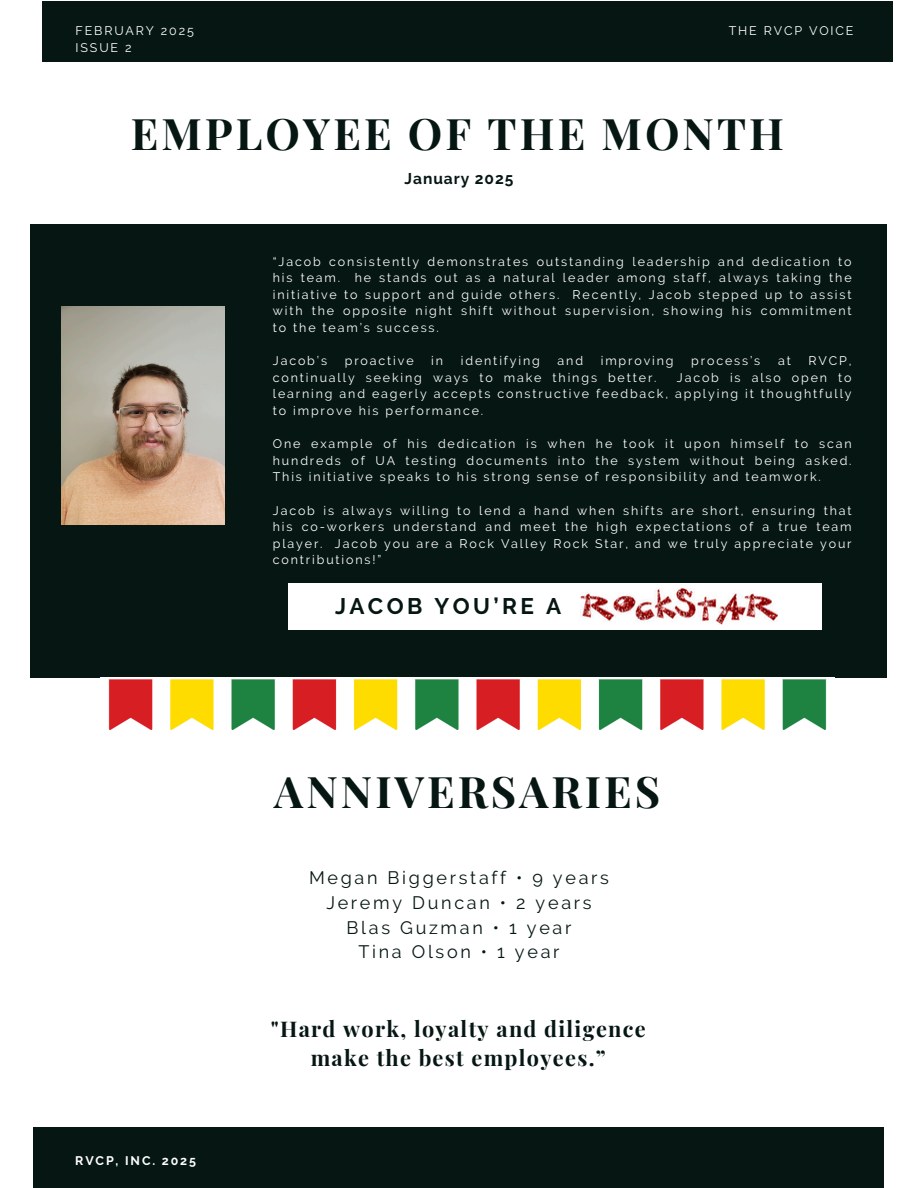
<style>
.page{position:relative;width:918px;height:1188px;background:#fff}
.page>*{position:absolute;margin:0;border:0;box-sizing:border-box;transform-origin:0 0}
.t1{font:700 43.65px "Playfair Display";letter-spacing:.07em;color:#051613}
.t2{font:700 22.5px "Raleway";letter-spacing:.15em;color:#051613}
.t3{font:700 21.6px/29.2px "Playfair Display";letter-spacing:.06em;color:#051613;text-align:center}
.t4{font:18px/24.8px "Raleway";letter-spacing:.15em;color:#051613;text-align:center}
.t5{font:700 15.6px "Raleway";letter-spacing:.06em;color:#051613}
.t6{font:12.45px/16.6px "Raleway";letter-spacing:.15em;color:#fff;text-align:justify}
.t7{font:700 12.45px "Raleway";letter-spacing:.15em;color:#fff}
</style>
<div class="page">
<div style="left:42px;top:1px;width:851px;height:60px;background:#051613"></div>
<div style="left:33px;top:1128px;width:851px;height:60px;background:#051613"></div>
<div style="left:30px;top:225px;width:857px;height:452px;background:#051613"></div>
<div style="left:288px;top:584px;width:534px;height:46px;background:#fff"></div>
<img style="left:580px;top:589px;width:197px;height:36px">
<img style="left:61px;top:307px;width:163px;height:217px">
<img style="left:108px;top:679px;width:719px;height:50px">
<p class="t6" style="left:76px;top:22px;width:120px">FEBRUARY 2025</p>
<p class="t6" style="left:76px;top:39px;width:58px">ISSUE 2</p>
<h1 class="t6" style="left:729px;top:22px;width:126px">THE RVCP VOICE</h1>
<h5 class="t1" style="left:131px;top:103px;width:655px">EMPLOYEE OF THE MONTH</h5>
<p class="t5" style="left:405px;top:169px;width:110px">January 2025</p>
<p class="t6" style="left:273px;top:253px;width:580px">“Jacob consistently demonstrates outstanding leadership and dedication to his team. he stands out as a natural leader among staff, always taking the initiative to support and guide others. Recently, Jacob stepped up to assist with the opposite night shift without supervision, showing his commitment to the team’s success.</p>
<p class="t6" style="left:273px;top:353px;width:56px">Jacob’s</p>
<p class="t6" style="left:345px;top:353px;width:70px">proactive</p>
<p class="t6" style="left:431px;top:353px;width:13px">in</p>
<p class="t6" style="left:461px;top:353px;width:81px">identifying</p>
<p class="t6" style="left:558px;top:353px;width:27px">and</p>
<p class="t6" style="left:601px;top:353px;width:74px">improving</p>
<p class="t6" style="left:691px;top:353px;width:71px">process’s</p>
<p class="t6" style="left:778px;top:353px;width:14px">at</p>
<p class="t6" style="left:809px;top:353px;width:45px">RVCP,</p>
<p class="t6" style="left:273px;top:369px;width:385px">continually seeking ways to make things better.</p>
<p class="t6" style="left:273px;top:369px;width:580px;text-indent:404px">Jacob is also open to learning and eagerly accepts constructive feedback, applying it thoughtfully to improve his performance.</p>
<h2 class="t6" style="left:273px;top:436px;width:580px">One example of his dedication is when he took it upon himself to scan hundreds of UA testing documents into the system without being asked.<br>This initiative speaks to his strong sense of responsibility and teamwork.</h2>
<p class="t6" style="left:273px;top:502px;width:580px">Jacob is always willing to lend a hand when shifts are short, ensuring that his co-workers understand and meet the high expectations of a true team player. Jacob you are a Rock Valley Rock Star, and we truly appreciate your contributions!”</p>
<p class="t2" style="left:335px;top:593px;width:228px">JACOB YOU’RE A</p>
<p class="t1" style="left:274px;top:761px;width:388px">ANNIVERSARIES</p>
<p class="t4" style="left:309px;top:865px;width:301px">Megan Biggerstaff • 9 years<br>Jeremy Duncan • 2 years<br>Blas Guzman • 1 year<br>Tina Olson • 1 year</p>
<p class="t7" style="left:75px;top:1154px;width:122px">RVCP, INC. 2025</p>
<p class="t3" style="left:271px;top:1013px;width:377px">"Hard work, loyalty and diligence make the best employees.”</p>
</div>
